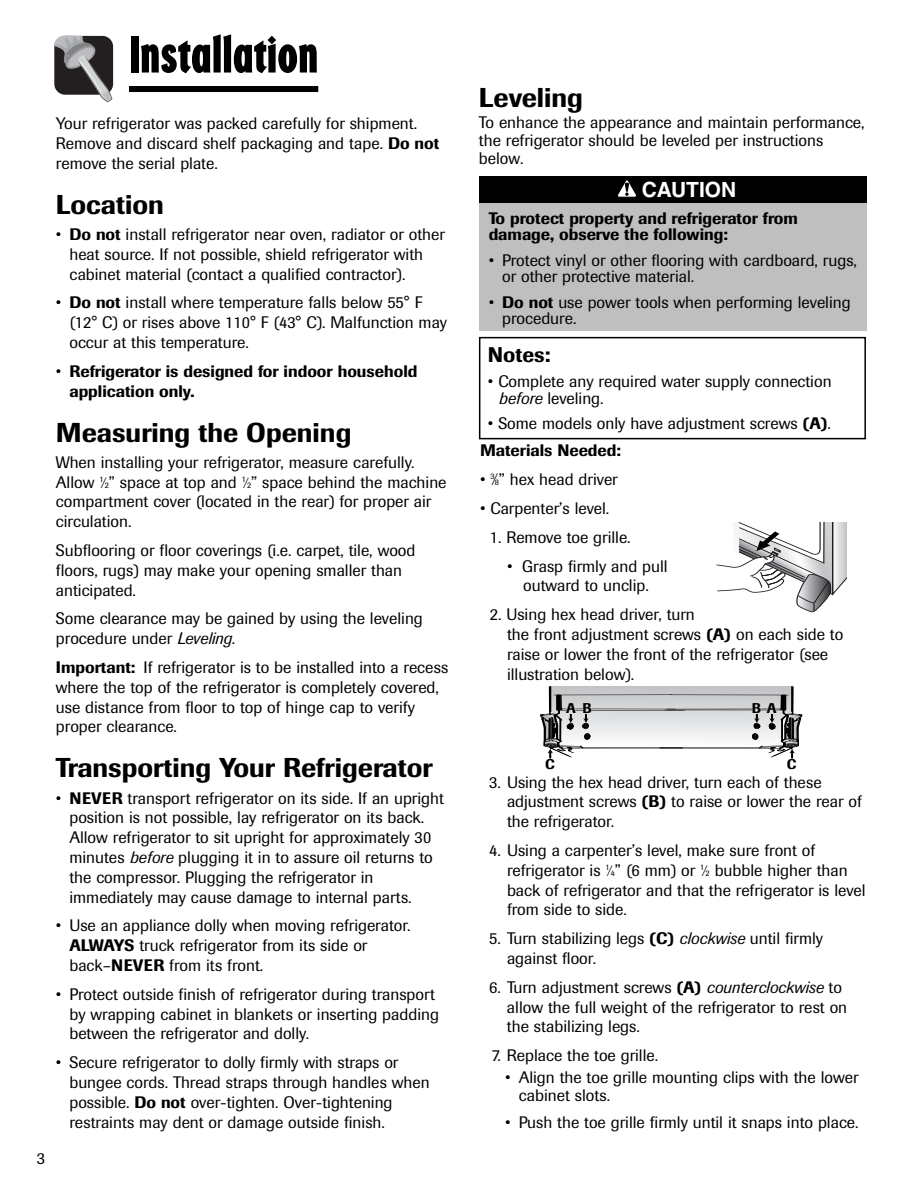
<style>
.page{position:relative;width:918px;height:1188px;background:#fff}
.page>*{position:absolute;margin:0;border:0;box-sizing:border-box;transform-origin:0 0}
.t1{font:54px "Regatta Condensed Plain";color:#000}
.t2{font:500 27px "Imago";color:#000}
.t3{font:700 21px "Helvetica";color:#fff}
.t4{font:500 21px "Imago";color:#000}
.t5{font:16.5px/19.8px "Imago";color:#000}
.t6{font:500 16.5px/19.8px "Imago";color:#000}
.t7{font:500 13.95px "Imago";color:#000}
.s1{font-weight:500}
.s2{font-weight:400}
.s3{font-size:14.85px}
.s4{font-size:8.25px}
.s5{font-style:italic}
</style>
<div class="page">
<svg style="left:54px;top:35px;width:58px;height:68px;background:#706e6f"></svg>
<div style="left:129px;top:86px;width:189px;height:6px;background:#000"></div>
<div style="left:480px;top:200px;width:387px;height:131px;background:#bfbfbf"></div>
<div style="left:480px;top:176px;width:387px;height:27px;background:#000"></div>
<svg style="left:618px;top:180px;width:19px;height:17px"></svg>
<div style="left:479px;top:337px;width:387px;height:102px;border:2px solid #000"></div>
<svg style="left:716px;top:522px;width:131px;height:90px"></svg>
<svg style="left:540px;top:686px;width:263px;height:72px"></svg>
<h1 class="t1" style="left:129px;top:37px;width:191px">Installation</h1>
<p class="t5" style="left:37px;top:1149px;width:10px">3</p>
<p class="t5" style="left:56px;top:115px;width:385px">Your refrigerator was packed carefully for shipment.<br>Remove and discard shelf packaging and tape. <span class="s1">Do not </span>remove the serial plate.</p>
<h2 class="t2" style="left:56px;top:195px;width:109px">Location</h2>
<p class="t5" style="left:69px;top:226px;width:377px;text-indent:-13px">• <span class="s1">Do not</span> install refrigerator near oven, radiator or other heat source. If not possible, shield refrigerator with cabinet material (contact a qualified contractor).</p>
<p class="t5" style="left:69px;top:294px;width:379px;text-indent:-13px">• <span class="s1">Do not</span> install where temperature falls below 55° F (12° C) or rises above 110° F (43° C). Malfunction may occur at this temperature.</p>
<p class="t6" style="left:69px;top:363px;width:349px;text-indent:-13px"><span class="s2">•</span> Refrigerator is designed for indoor household application only.</p>
<h2 class="t2" style="left:56px;top:423px;width:297px">Measuring the Opening</h2>
<p class="t5" style="left:56px;top:454px;width:392px">When installing your refrigerator, measure carefully.<br>Allow <sup>1</sup><span class="s3">⁄</span><span class="s4">2</span>” space at top and <sup>1</sup><span class="s3">⁄</span><span class="s4">2</span>” space behind the machine compartment cover (located in the rear) for proper air circulation.</p>
<p class="t5" style="left:56px;top:542px;width:361px">Subflooring or floor coverings (i.e. carpet, tile, wood floors, rugs) may make your opening smaller than anticipated.</p>
<p class="t5" style="left:56px;top:610px;width:368px">Some clearance may be gained by using the leveling procedure under <span class="s5">Leveling</span>.</p>
<p class="t5" style="left:56px;top:659px;width:394px"><span class="s1">Important:</span> If refrigerator is to be installed into a recess where the top of the refrigerator is completely covered, use distance from floor to top of hinge cap to verify proper clearance.</p>
<h2 class="t2" style="left:56px;top:758px;width:378px">Transporting Your Refrigerator</h2>
<p class="t5" style="left:69px;top:789px;width:376px;text-indent:-13px">• <span class="s1">NEVER</span> transport refrigerator on its side. If an upright position is not possible, lay refrigerator on its back.<br>Allow refrigerator to sit upright for approximately 30 minutes <span class="s5">before</span> plugging it in to assure oil returns to the compressor. Plugging the refrigerator in immediately may cause damage to internal parts.</p>
<p class="t5" style="left:69px;top:917px;width:343px;text-indent:-14px">• Use an appliance dolly when moving refrigerator.<br><span class="s1">ALWAYS</span> truck refrigerator from its side or back–<span class="s1">NEVER</span> from its front.</p>
<p class="t5" style="left:69px;top:986px;width:371px;text-indent:-13px">• Protect outside finish of refrigerator during transport by wrapping cabinet in blankets or inserting padding between the refrigerator and dolly.</p>
<p class="t5" style="left:69px;top:1054px;width:362px;text-indent:-13px">• Secure refrigerator to dolly firmly with straps or bungee cords. Thread straps through handles when possible. <span class="s1">Do not</span> over-tighten. Over-tightening restraints may dent or damage outside finish.</p>
<h2 class="t2" style="left:479px;top:88px;width:106px">Leveling</h2>
<p class="t5" style="left:479px;top:114px;width:387px;line-height:18px">To enhance the appearance and maintain performance, the refrigerator should be leveled per instructions below.</p>
<p class="t3" style="left:642px;top:181px;width:96px">CAUTION</p>
<p class="t6" style="left:489px;top:211px;width:311px;line-height:16.5px">To protect property and refrigerator from damage, observe the following:</p>
<p class="t5" style="left:502px;top:253px;width:356px;line-height:16.5px;text-indent:-13px">• Protect vinyl or other flooring with cardboard, rugs, or other protective material.</p>
<p class="t5" style="left:502px;top:295px;width:350px;line-height:16.5px;text-indent:-14px">• <span class="s1">Do not</span> use power tools when performing leveling procedure.</p>
<p class="t4" style="left:488px;top:347px;width:64px">Notes:</p>
<p class="t5" style="left:499px;top:374px;width:334px;line-height:16.5px;text-indent:-11px">• Complete any required water supply connection <span class="s5">before</span> leveling.</p>
<p class="t5" style="left:488px;top:415px;width:345px">• Some models only have adjustment screws <span class="s1">(A)</span>.</p>
<p class="t6" style="left:480px;top:442px;width:142px">Materials Needed:</p>
<p class="t5" style="left:480px;top:471px;width:139px">• <sup>3</sup>⁄<span class="s4">8</span>” hex head driver</p>
<p class="t5" style="left:480px;top:500px;width:131px">• Carpenter’s level.</p>
<p class="t5" style="left:490px;top:528px;width:142px">1. Remove toe grille.</p>
<p class="t5" style="left:507px;top:557px;width:162px;text-align:center">• Grasp firmly and pull outward to unclip.</p>
<p class="t5" style="left:507px;top:606px;width:338px;text-indent:-17px">2. Using hex head driver, turn<br>the front adjustment screws <span class="s1">(A)</span> on each side to raise or lower the front of the refrigerator (see illustration below).</p>
<p class="t7" style="left:566px;top:703px;width:27px">A B</p>
<p class="t7" style="left:752px;top:703px;width:26px">B A</p>
<p class="t7" style="left:545px;top:759px;width:11px">C</p>
<p class="t7" style="left:787px;top:759px;width:11px">C</p>
<p class="t5" style="left:507px;top:773px;width:356px;text-indent:-18px">3. Using the hex head driver, turn each of these adjustment screws <span class="s1">(B)</span> to raise or lower the rear of the refrigerator.</p>
<p class="t5" style="left:507px;top:842px;width:360px;text-indent:-18px">4. Using a carpenter’s level, make sure front of refrigerator is <sup>1</sup><span class="s3">⁄</span><span class="s4">4</span>” (6 mm) or <sup>1</sup><span class="s3">⁄</span><span class="s4">2</span> bubble higher than back of refrigerator and that the refrigerator is level from side to side.</p>
<p class="t5" style="left:507px;top:930px;width:318px;text-indent:-18px">5. Turn stabilizing legs <span class="s1">(C)</span> <span class="s5">clockwise</span> until firmly against floor.</p>
<p class="t5" style="left:507px;top:978px;width:342px;text-indent:-18px">6. Turn adjustment screws <span class="s1">(A)</span> <span class="s5">counterclockwise</span> to allow the full weight of the refrigerator to rest on the stabilizing legs.</p>
<p class="t5" style="left:492px;top:1047px;width:168px">7. Replace the toe grille.</p>
<p class="t5" style="left:519px;top:1070px;width:341px;line-height:18px;text-indent:-13px">• Align the toe grille mounting clips with the lower cabinet slots.</p>
<p class="t5" style="left:505px;top:1114px;width:355px">• Push the toe grille firmly until it snaps into place.</p>
</div>
